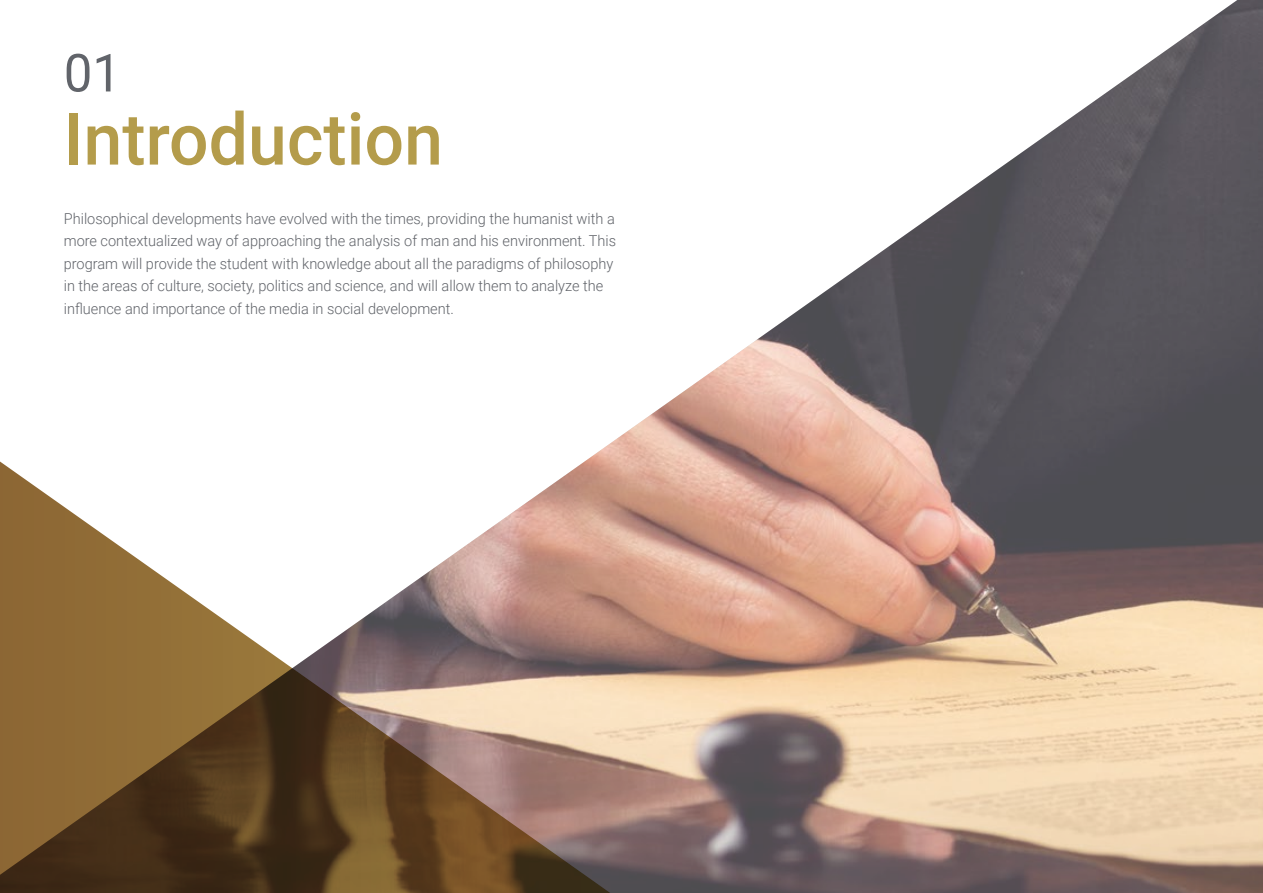
<style>
.page{position:relative;width:1263px;height:893px;background:#fff}
.page>*{position:absolute;margin:0;border:0;box-sizing:border-box;transform-origin:0 0}
.t1{font:500 72px "Roboto";color:#b49c4b}
.t2{font:52.5px "Roboto";color:#61646a}
.t3{font:300 15px/22.5px "Roboto";color:#61646a}
</style>
<div class="page">
<img style="left:607px;top:0;width:656px;height:893px">
<svg style="left:0;top:446px;width:640px;height:447px"></svg>
<h2 class="t2" style="left:64px;top:36px;width:59px">01</h2>
<h1 class="t1" style="left:64px;top:89px;width:381px">Introduction</h1>
<p class="t3" style="left:64px;top:207px;width:554px">Philosophical developments have evolved with the times, providing the humanist with a more contextualized way of approaching the analysis of man and his environment. This program will provide the student with knowledge about all the paradigms of philosophy in the areas of culture, society, politics and science, and will allow them to analyze the influence and importance of the media in social development.</p>
</div>
